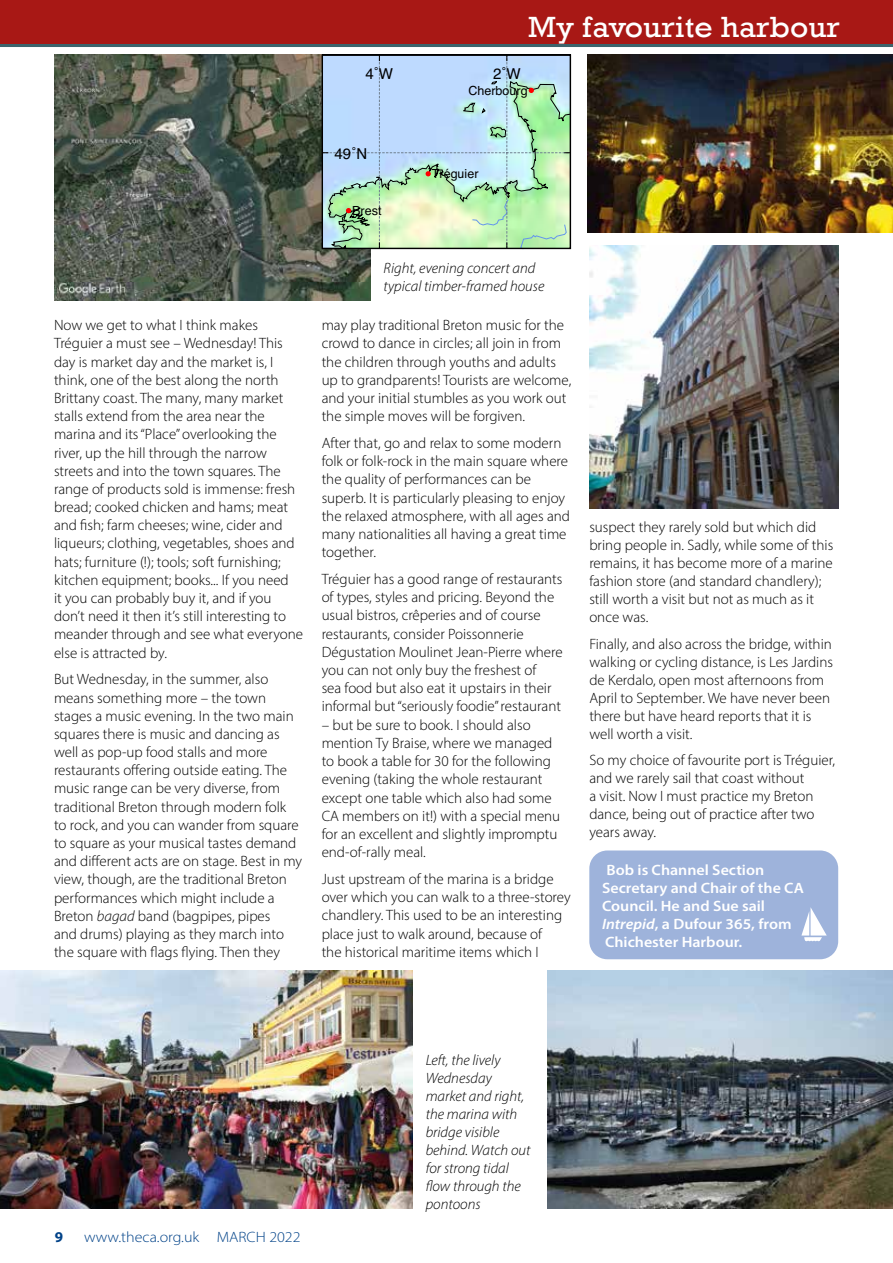
<style>
.page{position:relative;width:893px;height:1263px;background:#fff}
.page>*{position:absolute;margin:0;border:0;box-sizing:border-box;transform-origin:0 0}
.t1{font:30px "Rockwell";color:#fff;scale:1.07 1}
.t2{font:300 15px/18.1px "Myriad Pro";color:#000}
.t3{font:italic 300 15px/18px "Myriad Pro";color:#000}
.t4{font:600 15px/18px "Myriad Pro";color:#fff;scale:1.07 1}
.t5{font:300 15px "Myriad Pro";color:#004288;scale:1.07 1}
.t6{font:15px "Helvetica";color:#000}
.t7{font:700 15px "Myriad Pro";color:#004288}
.t8{font:12.6px "Helvetica";color:#000}
.s1{font-style:italic}
</style>
<div class="page">
<svg style="left:0;top:43px;width:892px;height:4px;background:#575156"></svg>
<div style="left:0;top:0;width:893px;height:43px;background:#a81815"></div>
<img style="left:589px;top:245px;width:250px;height:263px">
<img style="left:0;top:970px;width:413px;height:239px">
<img style="left:588px;top:54px;width:305px;height:178px">
<img style="left:548px;top:970px;width:345px;height:239px">
<img style="left:54px;top:54px;width:317px;height:247px">
<img style="left:57px;top:283px;width:314px;height:17px">
<svg style="left:324px;top:56px;width:245px;height:191px;background:#bce1d9"></svg>
<div style="left:322px;top:54px;width:249px;height:195px;border:1px solid #000"></div>
<div style="left:589px;top:850px;width:249px;height:109px;background:#9eb3db;border-radius:18px"></div>
<svg style="left:801px;top:907px;width:26px;height:34px"></svg>
<h1 class="t1" style="left:528px;top:9px;width:293px">My favourite harbour</h1>
<p class="t6" style="left:366px;top:63px;width:29px">4˚W</p>
<p class="t6" style="left:493px;top:63px;width:29px">2˚W</p>
<p class="t8" style="left:468px;top:81px;width:61px">Cherbourg</p>
<p class="t2" style="left:54px;top:316px;width:251px">Now we get to what I think makes Tréguier a must see – Wednesday! This day is market day and the market is, I think, one of the best along the north Brittany coast. The many, many market stalls extend from the area near the marina and its “Place” overlooking the river, up the hill through the narrow streets and into the town squares. The range of products sold is immense: fresh bread; cooked chicken and hams; meat and fish; farm cheeses; wine, cider and liqueurs; clothing, vegetables, shoes and hats; furniture (!); tools; soft furnishing; kitchen equipment; books... If you need<br>it you can probably buy it, and if you don’t need it then it’s still interesting to meander through and see what everyone else is attracted by.</p>
<p class="t2" style="left:54px;top:670px;width:250px">But Wednesday, in the summer, also means something more – the town stages a music evening. In the two main squares there is music and dancing as well as pop-up food stalls and more restaurants offering outside eating. The music range can be very diverse, from traditional Breton through modern folk to rock, and you can wander from square to square as your musical tastes demand and different acts are on stage. Best in my view, though, are the traditional Breton performances which might include a Breton <span class="s1">bagad</span> band (bagpipes, pipes<br>and drums) playing as they march into the square with flags flying. Then they</p>
<p class="t6" style="left:335px;top:142px;width:34px">49˚N</p>
<p class="t8" style="left:352px;top:201px;width:31px">Brest</p>
<p class="t8" style="left:432px;top:164px;width:48px">Tréguier</p>
<p class="t3" style="left:384px;top:259px;width:162px">Right, evening concert and typical timber-framed house</p>
<p class="t2" style="left:322px;top:316px;width:251px">may play traditional Breton music for the crowd to dance in circles; all join in from the children through youths and adults up to grandparents! Tourists are welcome, and your initial stumbles as you work out the simple moves will be forgiven.</p>
<p class="t2" style="left:322px;top:434px;width:250px">After that, go and relax to some modern folk or folk-rock in the main square where the quality of performances can be superb. It is particularly pleasing to enjoy the relaxed atmosphere, with all ages and many nationalities all having a great time together.</p>
<p class="t2" style="left:322px;top:570px;width:243px">Tréguier has a good range of restaurants of types, styles and pricing. Beyond the usual bistros, crêperies and of course restaurants, consider Poissonnerie Dégustation Moulinet Jean-Pierre where you can not only buy the freshest of<br>sea food but also eat it upstairs in their informal but “seriously foodie” restaurant</p>
<p class="t2" style="left:322px;top:715px;width:240px">– but be sure to book. I should also mention Ty Braise, where we managed to book a table for 30 for the following evening (taking the whole restaurant except one table which also had some CA members on it!) with a special menu for an excellent and slightly impromptu end-of-rally meal.</p>
<p class="t2" style="left:322px;top:870px;width:251px">Just upstream of the marina is a bridge over which you can walk to a three-storey chandlery. This used to be an interesting place just to walk around, because of<br>the historical maritime items which I</p>
<p class="t2" style="left:589px;top:518px;width:245px">suspect they rarely sold but which did bring people in. Sadly, while some of this remains, it has become more of a marine fashion store (and standard chandlery); still worth a visit but not as much as it once was.</p>
<p class="t2" style="left:589px;top:635px;width:245px">Finally, and also across the bridge, within walking or cycling distance, is Les Jardins de Kerdalo, open most afternoons from April to September. We have never been there but have heard reports that it is well worth a visit.</p>
<p class="t2" style="left:589px;top:751px;width:247px">So my choice of favourite port is Tréguier, and we rarely sail that coast without<br>a visit. Now I must practice my Breton dance, being out of practice after two years away.</p>
<p class="t4" style="left:602px;top:860px;width:190px">Bob is Channel Section<br>Secretary and Chair of the CA<br>Council. He and Sue sail<br><span class="s1">Intrepid</span>, a Dufour 365, from<br>Chichester Harbour.</p>
<p class="t7" style="left:55px;top:1227px;width:10px">9</p>
<p class="t5" style="left:84px;top:1227px;width:204px">www.theca.org.uk MARCH 2022</p>
<p class="t3" style="left:426px;top:1051px;width:106px">Left, the lively<br>Wednesday market and right, the marina with bridge visible behind. Watch out for strong tidal flow through the pontoons</p>
</div>
